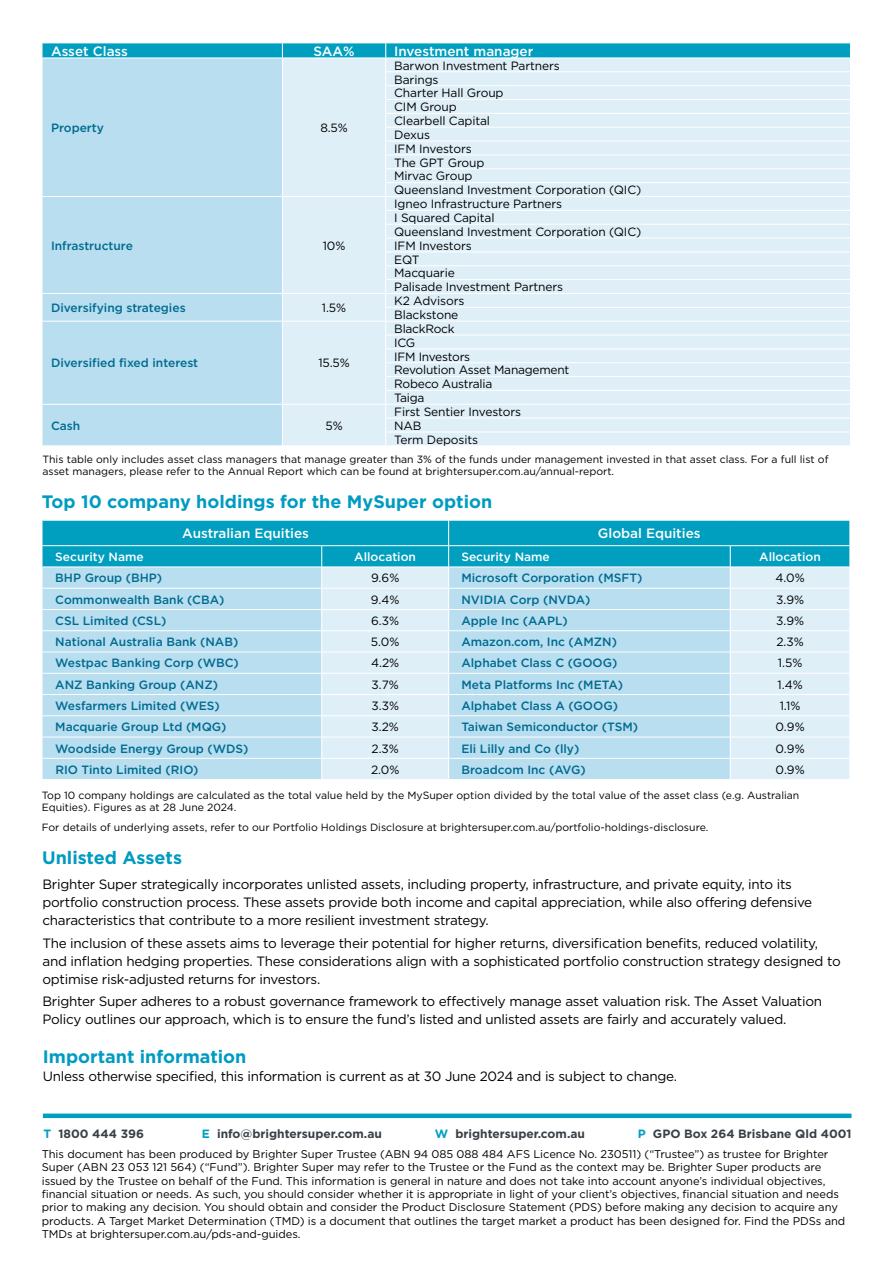
<style>
.page{position:relative;width:893px;height:1263px;background:#fff}
.page>*{position:absolute;margin:0;border:0;box-sizing:border-box;transform-origin:0 0}
.t1{font:700 18px "Gotham";color:#009bc1}
.t2{font:13.5px/18px "Gotham";letter-spacing:-.02em;color:#000}
.t3{font:500 13.5px "Gotham";color:#fff}
.t4{font:12px/13.8px "Gotham";letter-spacing:-.01em;color:#000}
.t5{font:500 12px "Gotham";color:#006b8f}
.t6{font:700 12px "Gotham";color:#394048}
.t7{font:500 12px "Gotham";color:#fff}
.t8{font:11.1px/13.4px "Gotham";letter-spacing:-.005em;color:#000}
.t9{font:10.5px/12px "Gotham";color:#000}
.s1{color:#009fc0}
</style>
<div class="page">
<svg style="left:43px;top:43px;width:808px;height:402px;background:#cde8f4"></svg>
<hr style="left:386px;top:432px;width:464px;height:1px;background:#fff">
<div style="left:43px;top:1113px;width:808px;height:5px;background:#009fc0"></div>
<svg style="left:43px;top:520px;width:807px;height:259px;background:#a4d8ea"></svg>
<hr style="left:449px;top:758px;width:281px;height:1px;background:#fff">
<hr style="left:730px;top:758px;width:119px;height:1px;background:#fff">
<p class="t3" style="left:51px;top:42px;width:78px">Asset Class</p>
<p class="t3" style="left:314px;top:42px;width:43px">SAA%</p>
<p class="t3" style="left:394px;top:42px;width:141px">Investment manager</p>
<p class="t5" style="left:51px;top:120px;width:54px">Property</p>
<p class="t4" style="left:320px;top:121px;width:29px">8.5%</p>
<p class="t5" style="left:51px;top:238px;width:83px">Infrastructure</p>
<p class="t4" style="left:323px;top:238px;width:24px">10%</p>
<p class="t4" style="left:394px;top:58px;width:249px">Barwon Investment Partners<br>Barings<br>Charter Hall Group<br>CIM Group<br>Clearbell Capital<br>Dexus<br>IFM Investors<br>The GPT Group<br>Mirvac Group<br>Queensland Investment Corporation (QIC)</p>
<p class="t4" style="left:394px;top:197px;width:249px">Igneo Infrastructure Partners<br>I Squared Capital<br>Queensland Investment Corporation (QIC)<br>IFM Investors<br>EQT<br>Macquarie<br>Palisade Investment Partners</p>
<p class="t5" style="left:51px;top:300px;width:136px">Diversifying strategies</p>
<p class="t4" style="left:322px;top:301px;width:26px">1.5%</p>
<p class="t4" style="left:394px;top:294px;width:72px">K2 Advisors<br>Blackstone</p>
<p class="t5" style="left:51px;top:355px;width:149px">Diversified fixed interest</p>
<p class="t4" style="left:318px;top:356px;width:33px">15.5%</p>
<p class="t4" style="left:394px;top:321px;width:177px">BlackRock<br>ICG<br>IFM Investors<br>Revolution Asset Management<br>Robeco Australia<br>Taiga</p>
<p class="t5" style="left:51px;top:418px;width:31px">Cash</p>
<p class="t4" style="left:325px;top:418px;width:19px">5%</p>
<p class="t4" style="left:394px;top:404px;width:128px">First Sentier Investors<br>NAB<br>Term Deposits</p>
<p class="t9" style="left:43px;top:453px;width:787px">This table only includes asset class managers that manage greater than 3% of the funds under management invested in that asset class. For a full list of asset managers, please refer to the Annual Report which can be found at brightersuper.com.au/annual-report.</p>
<h1 class="t1" style="left:42px;top:490px;width:452px">Top 10 company holdings for the MySuper option</h1>
<p class="t3" style="left:182px;top:525px;width:128px">Australian Equities</p>
<p class="t3" style="left:598px;top:525px;width:104px">Global Equities</p>
<p class="t7" style="left:55px;top:549px;width:90px">Security Name</p>
<p class="t7" style="left:354px;top:549px;width:63px">Allocation</p>
<p class="t7" style="left:461px;top:549px;width:90px">Security Name</p>
<p class="t7" style="left:759px;top:549px;width:63px">Allocation</p>
<p class="t5" style="left:55px;top:570px;width:108px">BHP Group (BHP)</p>
<p class="t4" style="left:371px;top:571px;width:30px">9.6%</p>
<p class="t5" style="left:461px;top:570px;width:183px">Microsoft Corporation (MSFT)</p>
<p class="t4" style="left:775px;top:571px;width:31px">4.0%</p>
<p class="t5" style="left:55px;top:591px;width:171px">Commonwealth Bank (CBA)</p>
<p class="t4" style="left:371px;top:592px;width:30px">9.4%</p>
<p class="t5" style="left:461px;top:591px;width:131px">NVIDIA Corp (NVDA)</p>
<p class="t4" style="left:776px;top:592px;width:30px">3.9%</p>
<p class="t5" style="left:55px;top:613px;width:113px">CSL Limited (CSL)</p>
<p class="t4" style="left:371px;top:613px;width:30px">6.3%</p>
<p class="t5" style="left:461px;top:613px;width:108px">Apple Inc (AAPL)</p>
<p class="t4" style="left:776px;top:613px;width:30px">3.9%</p>
<p class="t5" style="left:55px;top:634px;width:184px">National Australia Bank (NAB)</p>
<p class="t4" style="left:371px;top:635px;width:30px">5.0%</p>
<p class="t5" style="left:461px;top:634px;width:157px">Amazon.com, Inc (AMZN)</p>
<p class="t4" style="left:776px;top:635px;width:29px">2.3%</p>
<p class="t5" style="left:55px;top:655px;width:185px">Westpac Banking Corp (WBC)</p>
<p class="t4" style="left:371px;top:656px;width:30px">4.2%</p>
<p class="t5" style="left:461px;top:655px;width:158px">Alphabet Class C (GOOG)</p>
<p class="t4" style="left:778px;top:656px;width:26px">1.5%</p>
<p class="t5" style="left:55px;top:677px;width:164px">ANZ Banking Group (ANZ)</p>
<p class="t4" style="left:372px;top:677px;width:29px">3.7%</p>
<p class="t5" style="left:461px;top:677px;width:163px">Meta Platforms Inc (META)</p>
<p class="t4" style="left:777px;top:677px;width:27px">1.4%</p>
<p class="t5" style="left:55px;top:698px;width:166px">Wesfarmers Limited (WES)</p>
<p class="t4" style="left:371px;top:699px;width:29px">3.3%</p>
<p class="t5" style="left:461px;top:698px;width:158px">Alphabet Class A (GOOG)</p>
<p class="t4" style="left:780px;top:699px;width:22px">1.1%</p>
<p class="t5" style="left:55px;top:719px;width:173px">Macquarie Group Ltd (MQG)</p>
<p class="t4" style="left:371px;top:720px;width:29px">3.2%</p>
<p class="t5" style="left:461px;top:719px;width:178px">Taiwan Semiconductor (TSM)</p>
<p class="t4" style="left:776px;top:720px;width:31px">0.9%</p>
<p class="t5" style="left:55px;top:740px;width:195px">Woodside Energy Group (WDS)</p>
<p class="t4" style="left:371px;top:741px;width:29px">2.3%</p>
<p class="t5" style="left:461px;top:740px;width:119px">Eli Lilly and Co (lly)</p>
<p class="t4" style="left:776px;top:741px;width:31px">0.9%</p>
<p class="t5" style="left:55px;top:762px;width:145px">RIO Tinto Limited (RIO)</p>
<p class="t4" style="left:371px;top:762px;width:30px">2.0%</p>
<p class="t5" style="left:461px;top:762px;width:126px">Broadcom Inc (AVG)</p>
<p class="t4" style="left:776px;top:762px;width:31px">0.9%</p>
<p class="t9" style="left:42px;top:789px;width:759px">Top 10 company holdings are calculated as the total value held by the MySuper option divided by the total value of the asset class (e.g. Australian<br>Equities). Figures as at 28 June 2024.</p>
<p class="t9" style="left:42px;top:821px;width:668px">For details of underlying assets, refer to our Portfolio Holdings Disclosure at brightersuper.com.au/portfolio-holdings-disclosure.</p>
<h1 class="t1" style="left:42px;top:846px;width:141px">Unlisted Assets</h1>
<p class="t2" style="left:42px;top:875px;width:771px">Brighter Super strategically incorporates unlisted assets, including property, infrastructure, and private equity, into its portfolio construction process. These assets provide both income and capital appreciation, while also offering defensive characteristics that contribute to a more resilient investment strategy.</p>
<p class="t2" style="left:42px;top:933px;width:800px">The inclusion of these assets aims to leverage their potential for higher returns, diversification benefits, reduced volatility, and inflation hedging properties. These considerations align with a sophisticated portfolio construction strategy designed to optimise risk-adjusted returns for investors.</p>
<p class="t2" style="left:42px;top:992px;width:781px">Brighter Super adheres to a robust governance framework to effectively manage asset valuation risk. The Asset Valuation<br>Policy outlines our approach, which is to ensure the fund’s listed and unlisted assets are fairly and accurately valued.</p>
<h1 class="t1" style="left:43px;top:1044px;width:205px">Important information</h1>
<p class="t2" style="left:43px;top:1067px;width:636px">Unless otherwise specified, this information is current as at 30 June 2024 and is subject to change.</p>
<p class="t6" style="left:44px;top:1126px;width:102px"><span class="s1">T</span> 1800 444 396</p>
<p class="t6" style="left:202px;top:1126px;width:182px"><span class="s1">E</span> info@brightersuper.com.au</p>
<p class="t6" style="left:435px;top:1126px;width:152px"><span class="s1">W</span> brightersuper.com.au</p>
<p class="t6" style="left:638px;top:1126px;width:215px"><span class="s1">P</span> GPO Box 264 Brisbane Qld 4001</p>
<p class="t8" style="left:42px;top:1147px;width:805px">This document has been produced by Brighter Super Trustee (ABN 94 085 088 484 AFS Licence No. 230511) (“Trustee”) as trustee for Brighter Super (ABN 23 053 121 564) (“Fund”). Brighter Super may refer to the Trustee or the Fund as the context may be. Brighter Super products are issued by the Trustee on behalf of the Fund. This information is general in nature and does not take into account anyone’s individual objectives, financial situation or needs. As such, you should consider whether it is appropriate in light of your client’s objectives, financial situation and needs prior to making any decision. You should obtain and consider the Product Disclosure Statement (PDS) before making any decision to acquire any products. A Target Market Determination (TMD) is a document that outlines the target market a product has been designed for. Find the PDSs and TMDs at brightersuper.com.au/pds-and-guides.</p>
</div>
